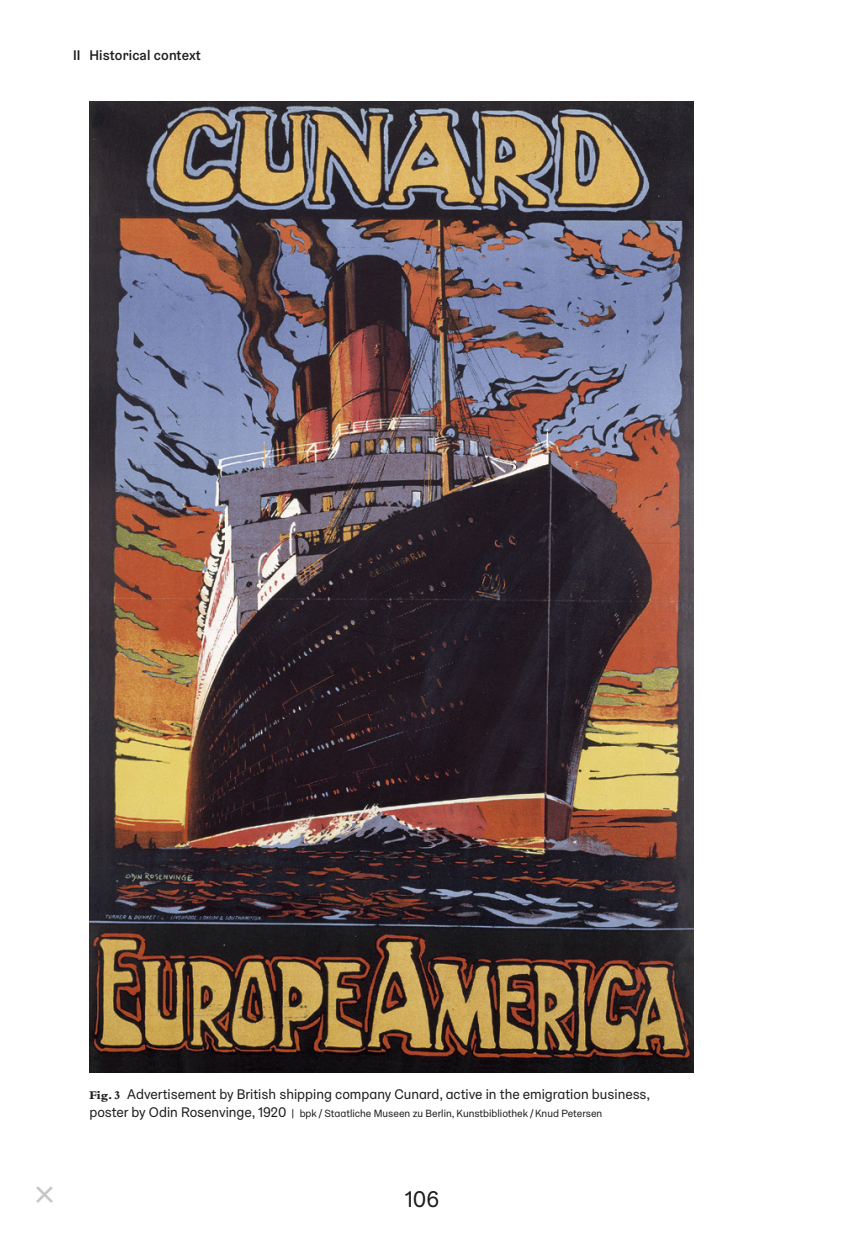
<style>
.page{position:relative;width:844px;height:1241px;background:#fff}
.page>*{position:absolute;margin:0;border:0;box-sizing:border-box;transform-origin:0 0}
.t1{font:35px "Graebenbach";color:#c6c6c6}
.t2{font:22.75px "Graebenbach";color:#1d1d1b}
.t3{font:14px "Graebenbach";color:#1d1d1b}
.t4{font:500 14px "Graebenbach";letter-spacing:.01em;color:#1d1d1b}
.t5{font:10.5px "Graebenbach";color:#1d1d1b}
.s1{font-family:"Bembo";font-weight:800;font-size:12.25px}
.s2{font-size:14px}
</style>
<div class="page">
<img style="left:89px;top:102px;width:604px;height:969px">
<h3 class="t4" style="left:73px;top:46px;width:129px">II Historical context</h3>
<h1 class="t1" style="left:34px;top:1173px;width:22px">×</h1>
<h3 class="t3" style="left:89px;top:1085px;width:562px"><span class="s1">Fig. 3</span> Advertisement by British shipping company Cunard, active in the emigration business,</h3>
<p class="t5" style="left:89px;top:1107px;width:514px"><span class="s2">poster by Odin Rosenvinge, 1920</span> | bpk / Staatliche Museen zu Berlin, Kunstbibliothek /Knud Petersen</p>
<h2 class="t2" style="left:404px;top:1184px;width:36px">106</h2>
</div>
